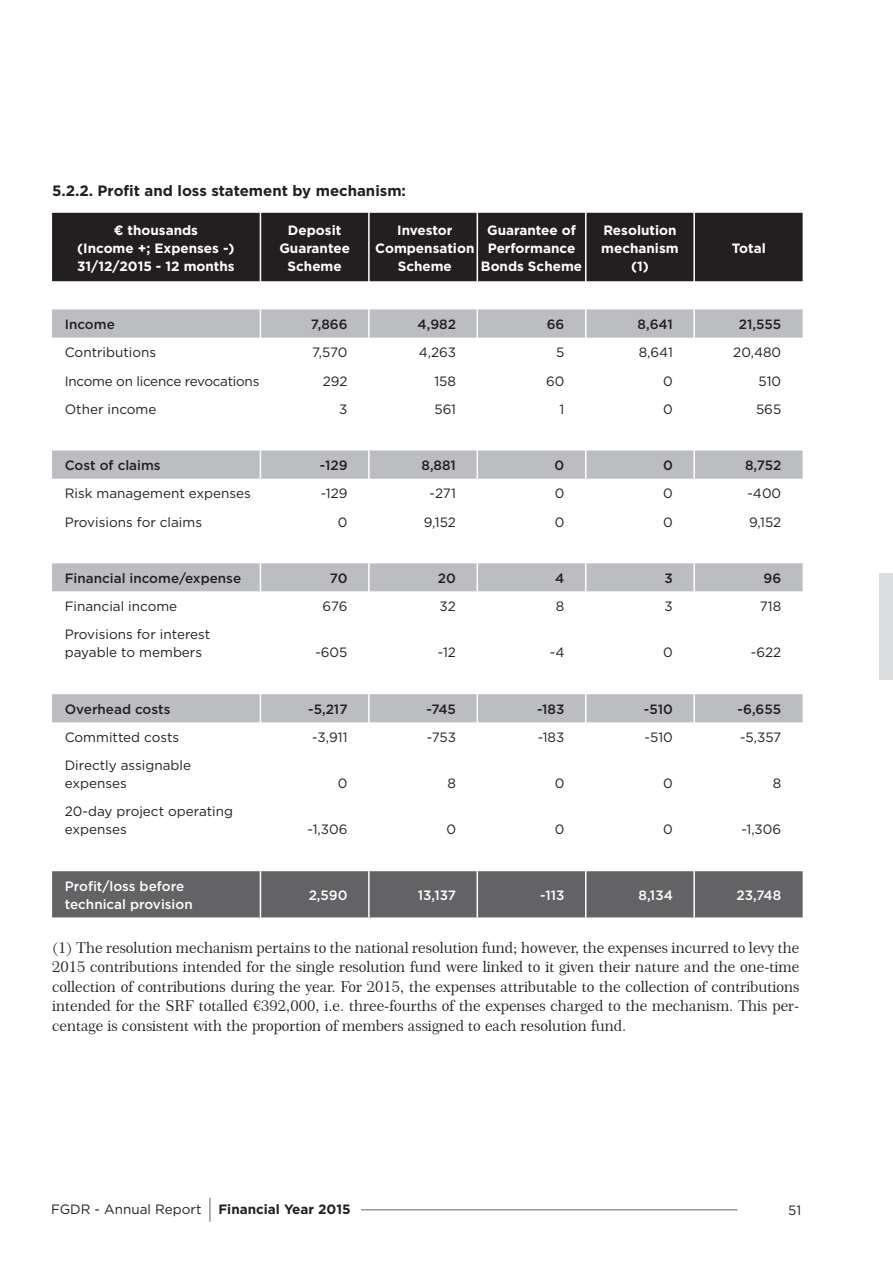
<style>
.page{position:relative;width:893px;height:1263px;background:#fff}
.page>*{position:absolute;margin:0;border:0;box-sizing:border-box;transform-origin:0 0}
.t1{font:15px/19.5px "Century 751 BT Roman No 2 B";color:#231f20;text-align:justify}
.t2{font:700 15px "Gotham HTF";color:#231f20}
.t3{font:13.5px/18px "Gotham HTF";color:#231f20}
.t4{font:700 13.5px/18px "Gotham HTF";color:#fff;text-align:center}
.t5{font:500 13.5px "Gotham HTF";color:#231f20}
.t6{font:500 13.5px/18px "Gotham HTF";color:#fff}
.t7{font:13.5px "Gotham HTF";letter-spacing:-.02em;color:#231f20}
.t8{font:700 13.5px "Gotham HTF";color:#231f20}
</style>
<div class="page">
<svg style="left:210px;top:1198px;width:1px;height:24px"></svg>
<hr style="left:361px;top:1209px;width:376px;height:1px;background:#636366">
<div style="left:52px;top:213px;width:751px;height:68px;background:#231f20"></div>
<div style="left:52px;top:694px;width:751px;height:28px;background:#bcbdc0"></div>
<hr style="left:260px;top:213px;width:1px;height:68px;background:#fff">
<svg style="left:260px;top:694px;width:1px;height:28px"></svg>
<hr style="left:368px;top:213px;width:2px;height:68px;background:#fff">
<hr style="left:477px;top:213px;width:1px;height:68px;background:#fff">
<hr style="left:585px;top:213px;width:1px;height:68px;background:#fff">
<hr style="left:693px;top:213px;width:2px;height:68px;background:#fff">
<svg style="left:52px;top:281px;width:751px;height:311px"></svg>
<hr style="left:693px;top:591px;width:2px;height:29px;background:#fff">
<hr style="left:368px;top:694px;width:2px;height:28px;background:#fff">
<hr style="left:693px;top:694px;width:2px;height:28px;background:#fff">
<svg style="left:477px;top:694px;width:1px;height:28px"></svg>
<svg style="left:585px;top:694px;width:1px;height:28px"></svg>
<div style="left:52px;top:871px;width:751px;height:46px;background:#636366"></div>
<hr style="left:368px;top:871px;width:2px;height:46px;background:#fff">
<hr style="left:477px;top:871px;width:1px;height:46px;background:#fff">
<hr style="left:585px;top:871px;width:1px;height:46px;background:#fff">
<hr style="left:693px;top:871px;width:2px;height:46px;background:#fff">
<div style="left:879px;top:573px;width:14px;height:106px;background:#dcdddf"></div>
<p class="t2" style="left:52px;top:182px;width:355px">5.2.2. Profit and loss statement by mechanism:</p>
<p class="t4" style="left:77px;top:220px;width:159px">¤ thousands<br>(Income +; Expenses -)<br>31/12/2015 - 12 months</p>
<p class="t4" style="left:279px;top:220px;width:72px">Deposit<br>Guarantee<br>Scheme</p>
<p class="t4" style="left:375px;top:220px;width:101px">Investor<br>Compensation<br>Scheme</p>
<p class="t4" style="left:481px;top:220px;width:103px">Guarantee of<br>Performance<br>Bonds Scheme</p>
<p class="t4" style="left:601px;top:220px;width:79px">Resolution mechanism (1)</p>
<p class="t4" style="left:732px;top:238px;width:35px">Total</p>
<p class="t5" style="left:65px;top:317px;width:52px">Income</p>
<p class="t5" style="left:311px;top:317px;width:38px">7,866</p>
<p class="t5" style="left:418px;top:317px;width:40px">4,982</p>
<p class="t5" style="left:547px;top:317px;width:19px">66</p>
<p class="t5" style="left:638px;top:317px;width:37px">8,641</p>
<p class="t5" style="left:739px;top:317px;width:44px">21,555</p>
<p class="t3" style="left:65px;top:343px;width:93px">Contributions</p>
<p class="t3" style="left:312px;top:343px;width:37px">7,570</p>
<p class="t3" style="left:419px;top:343px;width:39px">4,263</p>
<p class="t3" style="left:556px;top:343px;width:10px">5</p>
<p class="t3" style="left:639px;top:343px;width:36px">8,641</p>
<p class="t3" style="left:733px;top:343px;width:49px">20,480</p>
<p class="t7" style="left:65px;top:373px;width:196px">I ncome on licence revocations</p>
<p class="t3" style="left:323px;top:371px;width:26px">292</p>
<p class="t3" style="left:434px;top:371px;width:23px">158</p>
<p class="t3" style="left:546px;top:371px;width:20px">60</p>
<p class="t3" style="left:663px;top:371px;width:11px">0</p>
<p class="t3" style="left:758px;top:371px;width:24px">510</p>
<p class="t3" style="left:65px;top:400px;width:93px">Other income</p>
<p class="t3" style="left:339px;top:400px;width:10px">3</p>
<p class="t3" style="left:434px;top:400px;width:23px">561</p>
<p class="t3" style="left:560px;top:400px;width:6px">1</p>
<p class="t3" style="left:663px;top:400px;width:11px">0</p>
<p class="t3" style="left:756px;top:400px;width:27px">565</p>
<p class="t5" style="left:65px;top:458px;width:97px">Cost of claims</p>
<p class="t5" style="left:320px;top:458px;width:29px">-129</p>
<p class="t5" style="left:421px;top:458px;width:36px">8,881</p>
<p class="t5" style="left:555px;top:458px;width:11px">0</p>
<p class="t5" style="left:663px;top:458px;width:11px">0</p>
<p class="t5" style="left:745px;top:458px;width:38px">8,752</p>
<p class="t3" style="left:65px;top:484px;width:188px">Risk management expenses</p>
<p class="t3" style="left:321px;top:484px;width:28px">-129</p>
<p class="t3" style="left:430px;top:484px;width:28px">-271</p>
<p class="t3" style="left:555px;top:484px;width:11px">0</p>
<p class="t3" style="left:663px;top:484px;width:11px">0</p>
<p class="t3" style="left:747px;top:484px;width:35px">-400</p>
<p class="t3" style="left:65px;top:513px;width:139px">Provisions for claims</p>
<p class="t3" style="left:338px;top:513px;width:11px">0</p>
<p class="t3" style="left:424px;top:513px;width:34px">9,152</p>
<p class="t3" style="left:555px;top:513px;width:11px">0</p>
<p class="t3" style="left:663px;top:513px;width:11px">0</p>
<p class="t3" style="left:749px;top:513px;width:34px">9,152</p>
<p class="t5" style="left:65px;top:570px;width:178px">Financial income/expense</p>
<p class="t5" style="left:330px;top:570px;width:19px">70</p>
<p class="t5" style="left:438px;top:570px;width:20px">20</p>
<p class="t5" style="left:555px;top:570px;width:11px">4</p>
<p class="t5" style="left:664px;top:570px;width:10px">3</p>
<p class="t5" style="left:764px;top:570px;width:19px">96</p>
<p class="t3" style="left:65px;top:597px;width:114px">Financial income</p>
<p class="t3" style="left:323px;top:597px;width:26px">676</p>
<p class="t3" style="left:440px;top:597px;width:18px">32</p>
<p class="t3" style="left:556px;top:597px;width:10px">8</p>
<p class="t3" style="left:665px;top:597px;width:10px">3</p>
<p class="t3" style="left:760px;top:597px;width:23px">718</p>
<p class="t3" style="left:65px;top:625px;width:147px">Provisions for interest payable to members</p>
<p class="t3" style="left:315px;top:643px;width:34px">-605</p>
<p class="t3" style="left:438px;top:643px;width:20px">-12</p>
<p class="t3" style="left:550px;top:643px;width:16px">-4</p>
<p class="t3" style="left:663px;top:643px;width:11px">0</p>
<p class="t3" style="left:751px;top:643px;width:32px">-622</p>
<p class="t5" style="left:65px;top:701px;width:107px">Overhead costs</p>
<p class="t5" style="left:308px;top:701px;width:41px">-5,217</p>
<p class="t5" style="left:426px;top:701px;width:31px">-745</p>
<p class="t5" style="left:537px;top:701px;width:29px">-183</p>
<p class="t5" style="left:644px;top:701px;width:31px">-510</p>
<p class="t5" style="left:738px;top:701px;width:45px">-6,655</p>
<p class="t3" style="left:65px;top:728px;width:116px">Committed costs</p>
<p class="t3" style="left:312px;top:728px;width:37px">-3,911</p>
<p class="t3" style="left:427px;top:728px;width:31px">-753</p>
<p class="t3" style="left:538px;top:728px;width:28px">-183</p>
<p class="t3" style="left:645px;top:728px;width:30px">-510</p>
<p class="t3" style="left:740px;top:728px;width:43px">-5,357</p>
<p class="t3" style="left:65px;top:756px;width:128px">Directly assignable expenses</p>
<p class="t3" style="left:338px;top:774px;width:11px">0</p>
<p class="t3" style="left:447px;top:774px;width:10px">8</p>
<p class="t3" style="left:555px;top:774px;width:11px">0</p>
<p class="t3" style="left:663px;top:774px;width:11px">0</p>
<p class="t3" style="left:773px;top:774px;width:10px">8</p>
<p class="t3" style="left:65px;top:802px;width:170px">20-day project operating expenses</p>
<p class="t3" style="left:308px;top:820px;width:41px">-1,306</p>
<p class="t3" style="left:446px;top:820px;width:11px">0</p>
<p class="t3" style="left:555px;top:820px;width:11px">0</p>
<p class="t3" style="left:663px;top:820px;width:11px">0</p>
<p class="t3" style="left:741px;top:820px;width:41px">-1,306</p>
<p class="t6" style="left:65px;top:877px;width:129px">Profit/loss before technical provision</p>
<p class="t6" style="left:309px;top:886px;width:40px">2,590</p>
<p class="t6" style="left:418px;top:886px;width:40px">13,137</p>
<p class="t6" style="left:540px;top:886px;width:26px">-113</p>
<p class="t6" style="left:638px;top:886px;width:36px">8,134</p>
<p class="t6" style="left:736px;top:886px;width:46px">23,748</p>
<p class="t1" style="left:52px;top:937px;width:749px">(1) The resolution mechanism pertains to the national resolution fund; however, the expenses incurred to levy the 2015 contributions intended for the single resolution fund were linked to it given their nature and the one-time collection of contributions during the year. For 2015, the expenses attributable to the collection of contributions intended for the SRF totalled €392,000, i.e. three-fourths of the expenses charged to the mechanism. This per&shy;centage is consistent with the proportion of members assigned to each resolution fund.</p>
<p class="t8" style="left:218px;top:1202px;width:134px">Financial Year 2015</p>
<p class="t3" style="left:51px;top:1200px;width:152px">FGDR - Annual Report</p>
<p class="t3" style="left:788px;top:1201px;width:15px">51</p>
</div>
